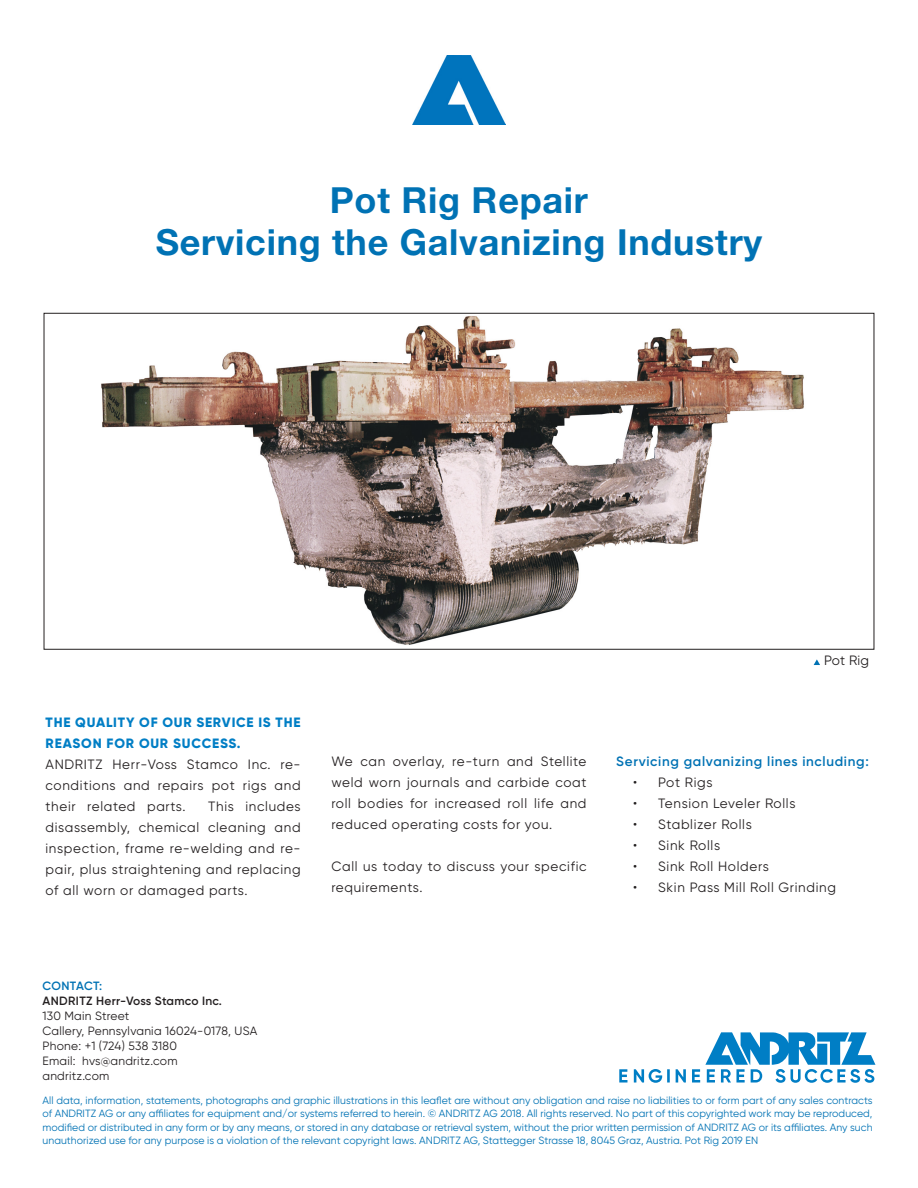
<style>
.page{position:relative;width:918px;height:1188px;background:#fff}
.page>*{position:absolute;margin:0;border:0;box-sizing:border-box;transform-origin:0 0}
.t1{font:700 36px "Helvetica Neue";letter-spacing:.02em;color:#0072b4}
.ANDRITZ_Advertisemen{font:13.5px/21px "Gilroy";letter-spacing:.05em;color:#231f20;text-align:justify}
.ANDRITZ_Advertisemen-2{font:800 13.5px/21px "Gilroy";letter-spacing:.06em;color:#007ec5}
.ANDRITZ_Advertisemen-3{font:600 13.5px "Gilroy";letter-spacing:.05em;color:#0072b4}
.t2{font:12px "Gilroy";letter-spacing:.02em;color:#231f20}
.t3{font:600 12px "Gilroy";letter-spacing:.02em;color:#231f20}
.t4{font:600 12px "Gilroy";letter-spacing:.02em;color:#0072b4}
.ANDRITZ_Level_1_Back{font:10.5px/13.5px "Gilroy";letter-spacing:.005em;color:#0072b4;text-align:justify}
</style>
<div class="page">
<svg style="left:814px;top:659px;width:6px;height:6px"></svg>
<svg style="left:619px;top:1032px;width:256px;height:51px"></svg>
<img style="left:101px;top:316px;width:703px;height:329px">
<img style="left:413px;top:55px;width:92px;height:70px">
<p class="t1" style="left:330px;top:178px;width:259px">Pot Rig Repair</p>
<p class="t1" style="left:156px;top:220px;width:608px">Servicing the Galvanizing Industry</p>
<p class="ANDRITZ_Advertisemen" style="left:824px;top:650px;width:47px">Pot Rig</p>
<p class="ANDRITZ_Advertisemen-2" style="left:46px;top:712px;width:256px">THE QUALITY OF OUR SERVICE IS THE<br>REASON FOR OUR SUCCESS.</p>
<p class="ANDRITZ_Advertisemen" style="left:46px;top:754px;width:257px">ANDRITZ Herr-Voss Stamco Inc. re&shy;conditions and repairs pot rigs and their related parts.</p>
<p class="ANDRITZ_Advertisemen" style="left:46px;top:796px;width:257px;text-indent:163px">This includes disassembly, chemical cleaning and inspection, frame re-welding and re&shy;pair, plus straightening and replacing of all worn or damaged parts.</p>
<p class="ANDRITZ_Advertisemen" style="left:331px;top:751px;width:257px">We can overlay, re-turn and Stellite weld worn journals and carbide coat roll bodies for increased roll life and reduced operating costs for you.</p>
<p class="ANDRITZ_Advertisemen" style="left:331px;top:856px;width:257px">Call us today to discuss your specific requirements.</p>
<p class="ANDRITZ_Advertisemen-3" style="left:616px;top:753px;width:254px">Servicing galvanizing lines including:</p>
<p class="ANDRITZ_Advertisemen" style="left:633px;top:772px;width:81px">• Pot Rigs</p>
<p class="ANDRITZ_Advertisemen" style="left:633px;top:793px;width:164px">• Tension Leveler Rolls</p>
<p class="ANDRITZ_Advertisemen" style="left:633px;top:814px;width:120px">• Stablizer Rolls</p>
<p class="ANDRITZ_Advertisemen" style="left:633px;top:835px;width:88px">• Sink Rolls</p>
<p class="ANDRITZ_Advertisemen" style="left:633px;top:856px;width:137px">• Sink Roll Holders</p>
<p class="ANDRITZ_Advertisemen" style="left:633px;top:877px;width:204px">• Skin Pass Mill Roll Grinding</p>
<p class="t4" style="left:43px;top:978px;width:61px">CONTACT:</p>
<p class="t3" style="left:43px;top:993px;width:181px">ANDRITZ Herr-Voss Stamco Inc.</p>
<p class="t2" style="left:43px;top:1008px;width:88px">130 Main Street</p>
<p class="t2" style="left:43px;top:1023px;width:216px">Callery, Pennsylvania 16024-0178, USA</p>
<p class="t2" style="left:43px;top:1038px;width:136px">Phone: +1 (724) 538 3180</p>
<p class="t2" style="left:43px;top:1053px;width:137px">Email: hvs@andritz.com</p>
<p class="t2" style="left:43px;top:1068px;width:68px">andritz.com</p>
<p class="ANDRITZ_Level_1_Back" style="left:43px;top:1093px;width:832px">All data, information, statements, photographs and graphic illustrations in this leaflet are without any obligation and raise no liabilities to or form part of any sales contracts of ANDRITZ AG or any affiliates for equipment and/or systems referred to herein. © ANDRITZ AG 2018. All rights reserved. No part of this copyrighted work may be reproduced, modified or distributed in any form or by any means, or stored in any database or retrieval system, without the prior written permission of ANDRITZ AG or its affiliates. Any such unauthorized use for any purpose is a violation of the relevant copyright laws. ANDRITZ AG, Stattegger Strasse 18, 8045 Graz, Austria. Pot Rig 2019 EN</p>
</div>
